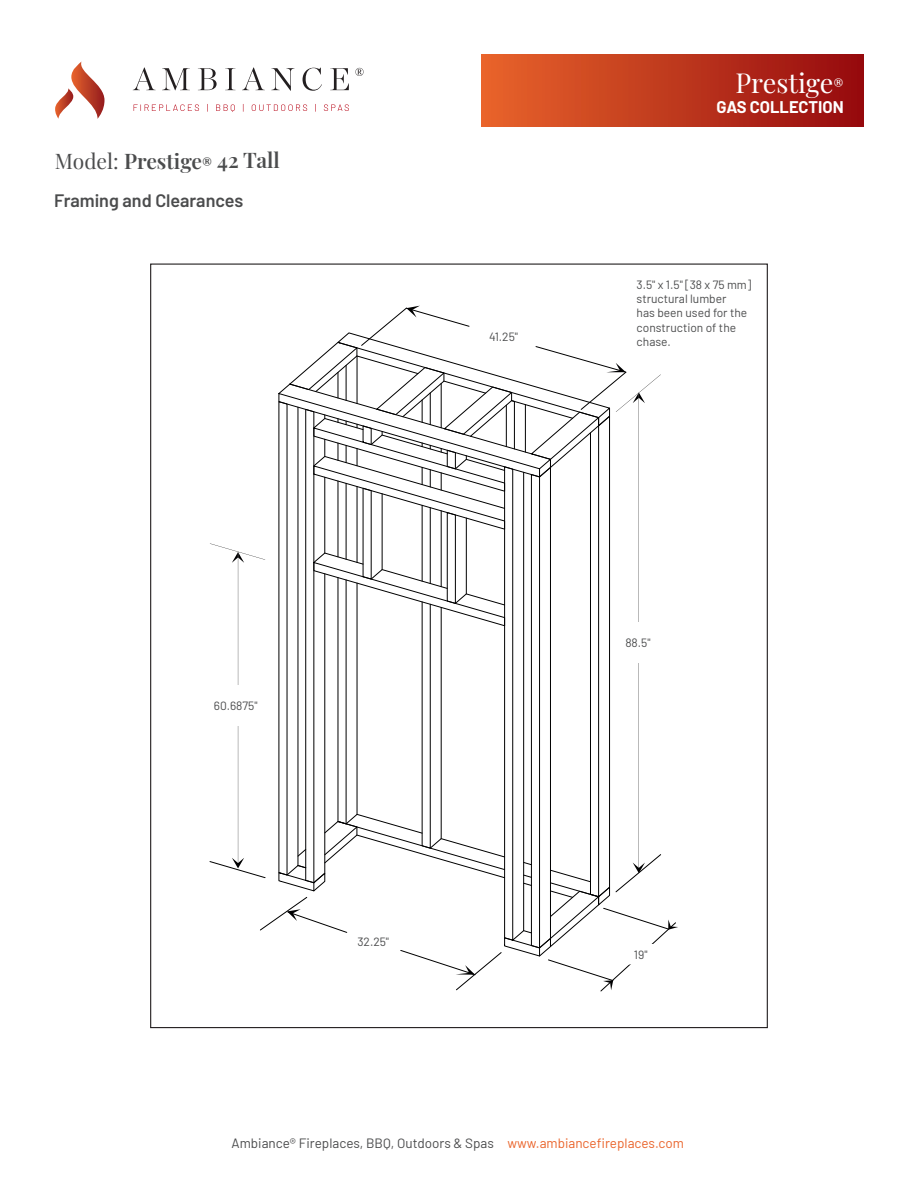
<style>
.page{position:relative;width:918px;height:1188px;background:#fff}
.page>*{position:absolute;margin:0;border:0;box-sizing:border-box;transform-origin:0 0}
.t1{font:27px "Playfair Display";color:#fff}
.t2{font:600 21px "Playfair Display";color:#4b4c4d}
.t3{font:600 18px "Barlow";color:#4b4c4d}
.t4{font:700 16.5px "Barlow";color:#fff}
.t5{font:13.5px "Barlow";color:#4b4c4d}
.t6{font:12px/14.4px "Barlow";color:#4b4c4d}
.s1{font-weight:400}
.s2{font-size:15px}
.s3{color:#ea642b}
</style>
<div class="page">
<div style="left:482px;top:54px;width:382px;height:72px;background:linear-gradient(to right,#e8652b,#950a0e)"></div>
<svg style="left:55px;top:61px;width:50px;height:58px"></svg>
<svg style="left:133px;top:68px;width:23px;height:22px"></svg>
<svg style="left:162px;top:68px;width:28px;height:22px"></svg>
<svg style="left:198px;top:68px;width:19px;height:22px"></svg>
<svg style="left:225px;top:68px;width:11px;height:22px"></svg>
<svg style="left:242px;top:68px;width:23px;height:22px"></svg>
<svg style="left:271px;top:68px;width:24px;height:23px"></svg>
<svg style="left:303px;top:68px;width:19px;height:23px"></svg>
<svg style="left:330px;top:68px;width:19px;height:22px"></svg>
<svg style="left:355px;top:68px;width:9px;height:8px"></svg>
<svg style="left:134px;top:104px;width:65px;height:7px"></svg>
<svg style="left:216px;top:104px;width:19px;height:8px"></svg>
<svg style="left:252px;top:104px;width:55px;height:7px"></svg>
<svg style="left:324px;top:104px;width:25px;height:7px"></svg>
<svg style="left:210px;top:306px;width:468px;height:685px"></svg>
<h2 class="t2" style="left:55px;top:145px;width:226px"><span class="s1">Model:</span> Prestige<span class="s2">®</span> 42 Tall</h2>
<h3 class="t3" style="left:54px;top:187px;width:191px">Framing and Clearances</h3>
<p class="t6" style="left:489px;top:328px;width:30px">41.25"</p>
<h1 class="t1" style="left:735px;top:62px;width:110px">Prestige<span class="s2">®</span></h1>
<h3 class="t4" style="left:717px;top:95px;width:129px">GAS COLLECTION</h3>
<p class="t6" style="left:637px;top:276px;width:116px">3.5" x 1.5" [38 x 75 mm] structural lumber<br>has been used for the construction of the chase.</p>
<p class="t6" style="left:214px;top:697px;width:45px">60.6875"</p>
<p class="t6" style="left:357px;top:933px;width:33px">32.25"</p>
<p class="t6" style="left:625px;top:635px;width:27px">88.5"</p>
<p class="t6" style="left:634px;top:946px;width:15px">19"</p>
<p class="t5" style="left:232px;top:1133px;width:454px">Ambiance® Fireplaces, BBQ, Outdoors &amp; Spas <span class="s3">www.ambiancefireplaces.com</span></p>
</div>
